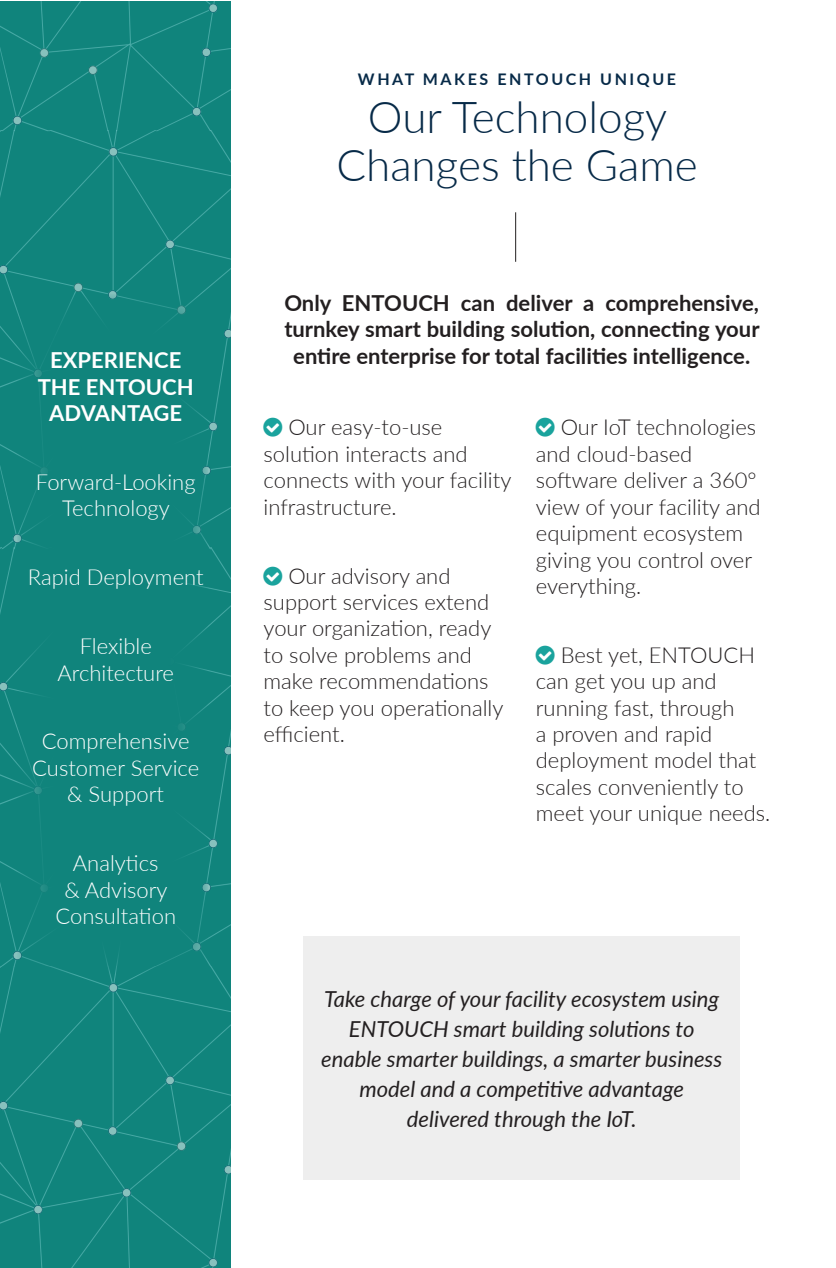
<style>
.page{position:relative;width:836px;height:1268px;background:#fff}
.page>*{position:absolute;margin:0;border:0;box-sizing:border-box;transform-origin:0 0}
.t1{font:300 44px/48px "Lato";color:#072a48;text-align:center}
.t2{font:300 22px/26.4px "Lato";color:#231f20}
.t3{font:italic 22px/30px "Lato";color:#231f20;text-align:center}
.t4{font:700 22px/26.4px "Lato";color:#231f20;text-align:center}
.t5{font:300 22px/26.4px "Lato";color:#fff;text-align:center}
.t6{font:700 22px/26.4px "Lato";color:#fff;text-align:center}
.t7{font:700 16px "Lato";letter-spacing:.16em;color:#072a48}
.s1{color:#1aa39d}
</style>
<div class="page">
<div style="left:0;top:549px;width:230px;height:718px;background:#10847c"></div>
<div style="left:0;top:132px;width:230px;height:417px;background:#10847c"></div>
<img style="left:0;top:1px;width:230px;height:131px">
<div style="left:17px;top:294px;width:191px;height:679px;background:#10847c"></div>
<hr style="left:515px;top:212px;width:1px;height:50px;background:#231f20">
<div style="left:303px;top:936px;width:436px;height:243px;background:#eee"></div>
<p class="t6" style="left:38px;top:346px;width:158px">EXPERIENCE<br>THE ENTOUCH<br>ADVANTAGE</p>
<p class="t5" style="left:36px;top:468px;width:161px">Forward-Looking<br>Technology</p>
<p class="t5" style="left:28px;top:563px;width:177px">Rapid Deployment</p>
<p class="t5" style="left:57px;top:632px;width:118px">Flexible<br>Architecture</p>
<p class="t5" style="left:32px;top:727px;width:168px">Comprehensive<br>Customer Service &amp; Support</p>
<p class="t5" style="left:55px;top:849px;width:122px">Analytics<br>&amp; Advisory<br>Consultation</p>
<p class="t7" style="left:358px;top:69px;width:319px">WHAT MAKES ENTOUCH UNIQUE</p>
<h1 class="t1" style="left:336px;top:92px;width:363px">Our Technology<br>Changes the Game</h1>
<p class="t4" style="left:284px;top:289px;width:476px">Only ENTOUCH can deliver a comprehensive, turnkey smart building solution, connecting your entire enterprise for total facilities intelligence.</p>
<p class="t2" style="left:263px;top:413px;width:249px"><span class="s1">□</span> Our easy-to-use solution interacts and connects with your facility infrastructure.</p>
<p class="t2" style="left:263px;top:561px;width:241px"><span class="s1">□</span> Our advisory and support services extend your organization, ready to solve problems and make recommendations to keep you operationally efficient.</p>
<p class="t2" style="left:535px;top:413px;width:226px"><span class="s1">□</span> Our IoT technologies and cloud-based software deliver a 360° view of your facility and equipment ecosystem giving you control over everything.</p>
<p class="t2" style="left:535px;top:641px;width:236px"><span class="s1">□</span> Best yet, ENTOUCH can get you up and running fast, through<br>a proven and rapid deployment model that scales conveniently to meet your unique needs.</p>
<p class="t3" style="left:321px;top:983px;width:402px">Take charge of your facility ecosystem using ENTOUCH smart building solutions to enable smarter buildings, a smarter business model and a competitive advantage delivered through the IoT.</p>
</div>
